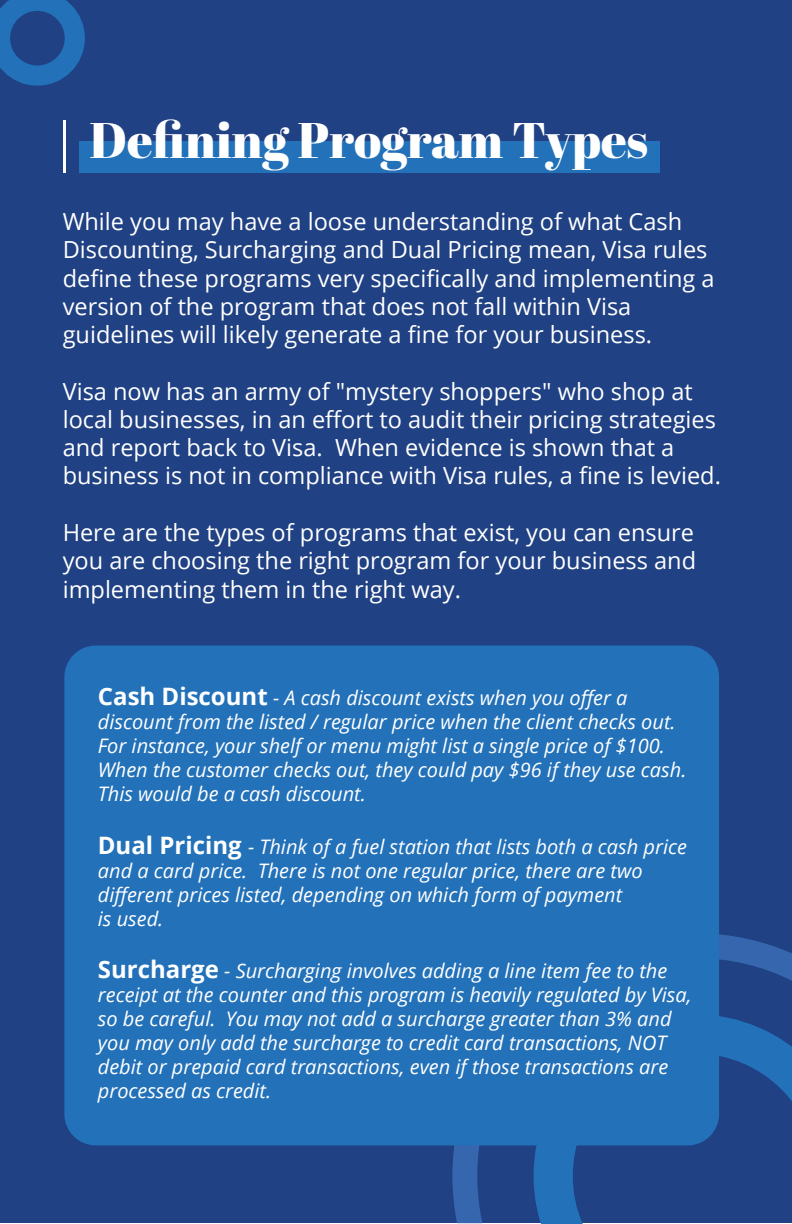
<style>
.page{position:relative;width:792px;height:1224px;background:#fff}
.page>*{position:absolute;margin:0;border:0;box-sizing:border-box;transform-origin:0 0}
.t1{font:50px "Abril Fatface";color:#fff}
.t2{font:23.6px/28.2px "Open Sans";color:#fff}
.t3{font:italic 20px/24px "Open Sans";color:#fff}
.s1{font-weight:700;font-style:normal;font-size:24px}
</style>
<div class="page">
<div style="left:0;top:1px;width:792px;height:1222px;background:#204183"></div>
<div style="left:80px;top:141px;width:580px;height:32px;background:#2271b9"></div>
<hr style="left:63px;top:120px;width:3px;height:53px;background:#fff">
<svg style="left:0;top:1px;width:85px;height:85px"></svg>
<svg style="left:452px;top:934px;width:340px;height:289px"></svg>
<svg style="left:534px;top:1014px;width:258px;height:209px"></svg>
<div style="left:64px;top:646px;width:655px;height:499px;background:#2271b9;border-radius:31px"></div>
<h1 class="t1" style="left:89px;top:105px;width:560px">Defining Program Types</h1>
<p class="t2" style="left:63px;top:207px;width:653px">While you may have a loose understanding of what Cash Discounting, Surcharging and Dual Pricing mean, Visa rules define these programs very specifically and implementing a version of the program that does not fall within Visa guidelines will likely generate a fine for your business.</p>
<p class="t2" style="left:63px;top:376px;width:660px">Visa now has an army of "mystery shoppers" who shop at local businesses, in an effort to audit their pricing strategies and report back to Visa. When evidence is shown that a business is not in compliance with Visa rules, a fine is levied.</p>
<p class="t2" style="left:63px;top:518px;width:635px;text-align:justify">Here are the types of programs that exist, you can ensure you are choosing the right program for your business and implementing them in the right way.</p>
<p class="t3" style="left:98px;top:685px;width:590px"><span class="s1">Cash Discount</span> - A cash discount exists when you offer a discount from the listed / regular price when the client checks out.<br>For instance, your shelf or menu might list a single price of $100.<br>When the customer checks out, they could pay $96 if they use cash.<br>This would be a cash discount.</p>
<p class="t3" style="left:98px;top:834px;width:591px"><span class="s1">Dual Pricing</span> - Think of a fuel station that lists both a cash price and a card price. There is not one regular price, there are two different prices listed, depending on which form of payment<br>is used.</p>
<p class="t3" style="left:98px;top:959px;width:595px"><span class="s1">Surcharge</span> - Surcharging involves adding a line item fee to the receipt at the counter and this program is heavily regulated by Visa, so be careful. You may not add a surcharge greater than 3% and you may only add the surcharge to credit card transactions, NOT debit or prepaid card transactions, even if those transactions are processed as credit.</p>
</div>
